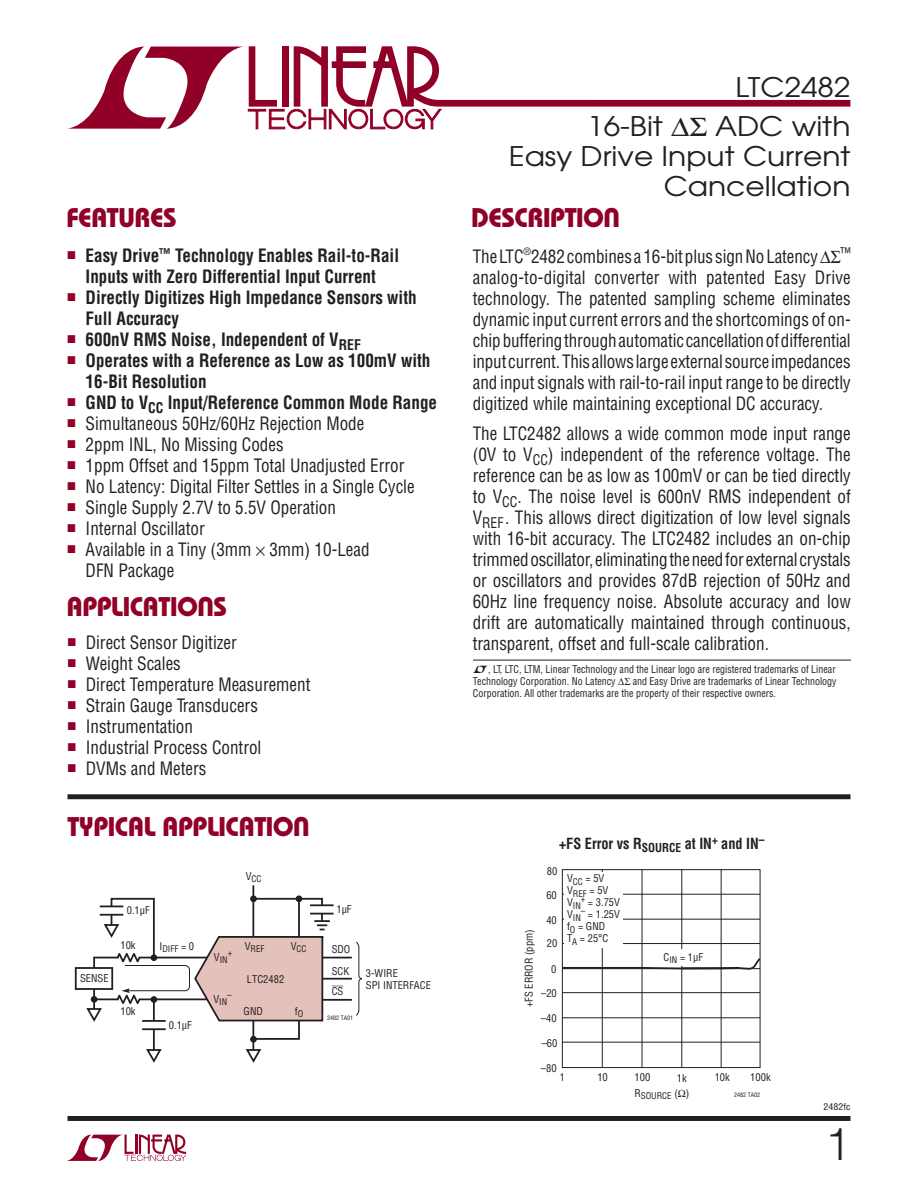
<style>
.page{position:relative;width:918px;height:1188px;background:#fff}
.page>*{position:absolute;margin:0;border:0;box-sizing:border-box;transform-origin:0 0}
.t1{font:300 45px "Helvetica";color:#231f20}
.t2{font:27px/30px "Avant Garde";color:#231f20;text-align:right;scale:1.1 1}
.t3{font:27px "Linear Bauhaus";letter-spacing:-.02em;color:#900027}
.t4{font:18px/21px "Linear Helv Cond";color:#231f20;text-align:justify;scale:.95 1}
.t5{font:700 18px/21px "Linear Helv Cond";color:#231f20;scale:.95 1}
.t6{font:700 15px "Linear Helv Cond";color:#231f20;scale:.95 1}
.t7{font:10.5px/12px "Linear Helv Cond";color:#231f20;scale:.95 1}
.t8{font:10.5px/12px "Linear Helv Cond";color:#231f20}
.t9{font:10.5px "Linear Helv Cond Ovr";color:#231f20}
.t10{font:9px "Linear Helv Cond";color:#231f20}
.t11{font:9px "Linear Helv Cond";color:#231f20;scale:1.1 1}
.t12{font:6px "Linear Helv Cond";color:#231f20}
</style>
<div class="page">
<svg style="left:67px;top:1135px;width:119px;height:26px"></svg>
<div style="left:68px;top:1116px;width:782px;height:5px;background:#231f20"></div>
<div style="left:68px;top:794px;width:782px;height:5px;background:#231f20"></div>
<svg style="left:561px;top:957px;width:198px;height:13px"></svg>
<div style="left:562px;top:869px;width:199px;height:199px;border:1px solid #231f20"></div>
<hr style="left:562px;top:894px;width:198px;height:1px;background:#231f20">
<hr style="left:562px;top:1042px;width:198px;height:1px;background:#231f20">
<hr style="left:562px;top:1018px;width:198px;height:1px;background:#231f20">
<hr style="left:562px;top:992px;width:198px;height:1px;background:#231f20">
<hr style="left:562px;top:968px;width:198px;height:1px;background:#231f20">
<hr style="left:562px;top:943px;width:198px;height:1px;background:#231f20">
<hr style="left:562px;top:919px;width:198px;height:1px;background:#231f20">
<hr style="left:602px;top:869px;width:1px;height:198px;background:#231f20">
<hr style="left:642px;top:869px;width:1px;height:198px;background:#231f20">
<hr style="left:682px;top:869px;width:1px;height:198px;background:#231f20">
<hr style="left:721px;top:869px;width:1px;height:198px;background:#231f20">
<div style="left:564px;top:872px;width:59px;height:75px;background:#fff"></div>
<div style="left:661px;top:949px;width:43px;height:16px;background:#fff"></div>
<hr style="left:153px;top:999px;width:2px;height:53px;background:#231f20">
<div style="left:296px;top:895px;width:6px;height:7px;background:#231f20;border-radius:50%"></div>
<hr style="left:252px;top:885px;width:2px;height:52px;background:#231f20">
<hr style="left:252px;top:1020px;width:2px;height:31px;background:#231f20">
<hr style="left:310px;top:913px;width:24px;height:2px;background:#231f20">
<hr style="left:310px;top:904px;width:24px;height:2px;background:#231f20">
<hr style="left:322px;top:957px;width:30px;height:1px;background:#231f20">
<hr style="left:322px;top:978px;width:30px;height:2px;background:#231f20">
<hr style="left:322px;top:999px;width:30px;height:2px;background:#231f20">
<svg style="left:356px;top:941px;width:6px;height:75px"></svg>
<svg style="left:245px;top:1048px;width:17px;height:15px"></svg>
<svg style="left:146px;top:1048px;width:16px;height:15px"></svg>
<div style="left:75px;top:967px;width:38px;height:23px;border:2px solid #231f20"></div>
<svg style="left:85px;top:897px;width:245px;height:144px"></svg>
<hr style="left:473px;top:660px;width:378px;height:1px;background:#231f20">
<svg style="left:68px;top:46px;width:782px;height:84px"></svg>
<h2 class="t3" style="left:67px;top:208px;width:112px">FEATURES</h2>
<p class="t5" style="left:68px;top:248px;width:350px;text-align:center"><sup>■</sup> Easy Drive<sup>™</sup> Technology Enables Rail-to-Rail<br>Inputs with Zero Differential Input Current</p>
<p class="t5" style="left:86px;top:290px;width:350px;text-indent:-18px"><sup>■</sup> Directly Digitizes High Impedance Sensors with<br>Full Accuracy</p>
<p class="t5" style="left:68px;top:332px;width:310px"><sup>■</sup> 600nV RMS Noise, Independent of V<sub>REF</sub></p>
<p class="t5" style="left:86px;top:353px;width:365px;text-indent:-18px"><sup>■</sup> Operates with a Reference as Low as 100mV with<br>16-Bit Resolution</p>
<p class="t5" style="left:68px;top:395px;width:390px"><sup>■</sup> GND to V<sub>CC</sub> Input/Reference Common Mode Range</p>
<p class="t4" style="left:68px;top:416px;width:314px"><sup>■</sup> Simultaneous 50Hz/60Hz Rejection Mode</p>
<p class="t4" style="left:68px;top:437px;width:229px"><sup>■</sup> 2ppm INL, No Missing Codes</p>
<p class="t4" style="left:68px;top:458px;width:356px"><sup>■</sup> 1ppm Offset and 15ppm Total Unadjusted Error</p>
<p class="t4" style="left:68px;top:479px;width:367px"><sup>■</sup> No Latency: Digital Filter Settles in a Single Cycle</p>
<p class="t4" style="left:68px;top:500px;width:284px"><sup>■</sup> Single Supply 2.7V to 5.5V Operation</p>
<p class="t4" style="left:68px;top:521px;width:146px"><sup>■</sup> Internal Oscillator</p>
<p class="t4" style="left:86px;top:542px;width:300px;text-indent:-18px"><sup>■</sup> Available in a Tiny (3mm 3mm) 10-Lead<br>DFN Package</p>
<h2 class="t3" style="left:66px;top:597px;width:162px">APPLICATIONS</h2>
<p class="t4" style="left:68px;top:634px;width:179px"><sup>■</sup> Direct Sensor Digitizer</p>
<p class="t4" style="left:68px;top:655px;width:121px"><sup>■</sup> Weight Scales</p>
<p class="t4" style="left:68px;top:676px;width:257px"><sup>■</sup> Direct Temperature Measurement</p>
<p class="t4" style="left:68px;top:697px;width:202px"><sup>■</sup> Strain Gauge Transducers</p>
<p class="t4" style="left:68px;top:718px;width:133px"><sup>■</sup> Instrumentation</p>
<p class="t4" style="left:68px;top:739px;width:205px"><sup>■</sup> Industrial Process Control</p>
<p class="t4" style="left:68px;top:760px;width:147px"><sup>■</sup> DVMs and Meters</p>
<h2 class="t3" style="left:68px;top:817px;width:244px">TYPICAL APPLICATION</h2>
<p class="t8" style="left:80px;top:974px;width:30px">SENSE</p>
<p class="t8" style="left:127px;top:906px;width:25px">0.1μF</p>
<p class="t8" style="left:120px;top:941px;width:17px">10k</p>
<p class="t10" style="left:159px;top:946px;width:36px"><sup>I</sup>DIFF <sup>=</sup> <sup>0</sup></p>
<p class="t8" style="left:120px;top:1007px;width:17px">10k</p>
<p class="t8" style="left:169px;top:1020px;width:25px">0.1μF</p>
<p class="t10" style="left:246px;top:876px;width:17px"><sup>V</sup>CC</p>
<p class="t10" style="left:214px;top:957px;width:15px"><sup>V</sup>IN</p>
<p class="t10" style="left:228px;top:950px;width:6px">+</p>
<p class="t10" style="left:213px;top:999px;width:15px"><sup>V</sup>IN</p>
<p class="t10" style="left:227px;top:992px;width:6px">–</p>
<p class="t10" style="left:245px;top:946px;width:21px"><sup>V</sup>REF</p>
<p class="t10" style="left:291px;top:946px;width:17px"><sup>V</sup>CC</p>
<p class="t8" style="left:247px;top:974px;width:39px">LTC2482</p>
<p class="t8" style="left:244px;top:1006px;width:21px">GND</p>
<p class="t8" style="left:295px;top:1006px;width:10px">f<sub>O</sub></p>
<p class="t8" style="left:336px;top:905px;width:17px">1μF</p>
<p class="t8" style="left:332px;top:944px;width:20px">SDO</p>
<p class="t8" style="left:332px;top:966px;width:19px">SCK</p>
<p class="t9" style="left:332px;top:985px;width:13px">CS</p>
<p class="t12" style="left:327px;top:1016px;width:27px">2482 TA01</p>
<p class="t8" style="left:366px;top:968px;width:67px">3-WIRE<br>SPI INTERFACE</p>
<h2 class="t2" style="left:736px;top:73px;width:106px">LTC2482</h2>
<h2 class="t2" style="left:509px;top:112px;width:312px">ADC with<br>Easy Drive Input Current<br>Cancellation</h2>
<h2 class="t2" style="left:587px;top:112px;width:70px">16-Bit</h2>
<h2 class="t3" style="left:471px;top:208px;width:151px">DESCRIPTION</h2>
<p class="t4" style="left:473px;top:248px;width:399px">The LTC<sup>®</sup>2482 combines a 16-bit plus sign No Latency <sup>™ </sup>analog-to-digital converter with patented Easy Drive technology. The patented sampling scheme eliminates dynamic input current errors and the shortcomings of on&shy;chip buffering through automatic cancellation of differential input current. This allows large external source impedances and input signals with rail-to-rail input range to be directly digitized while maintaining exceptional DC accuracy.</p>
<p class="t4" style="left:473px;top:425px;width:399px">The LTC2482 allows a wide common mode input range (0V to V<sub>CC</sub>) independent of the reference voltage. The reference can be as low as 100mV or can be tied directly to V<sub>CC</sub>. The noise level is 600nV RMS independent of V<sub>REF</sub> . This allows direct digitization of low level signals with 16-bit accuracy. The LTC2482 includes an on-chip trimmed oscillator, eliminating the need for external crystals or oscillators and provides 87dB rejection of 50Hz and 60Hz line frequency noise. Absolute accuracy and low drift are automatically maintained through continuous, transparent, offset and full-scale calibration.</p>
<p class="t7" style="left:473px;top:665px;width:383px;text-indent:15px">, LT, LTC, LTM, Linear Technology and the Linear logo are registered trademarks of Linear<br>Technology Corporation. No Latency</p>
<p class="t7" style="left:473px;top:677px;width:384px;text-indent:160px">and Easy Drive are trademarks of Linear Technology<br>Corporation. All other trademarks are the property of their respective owners.</p>
<p class="t6" style="left:559px;top:839px;width:218px">+FS Error vs R<sub>SOURCE</sub> at IN<sup>+</sup> and IN<sup>–</sup></p>
<p class="t8" style="left:547px;top:866px;width:12px">80</p>
<p class="t8" style="left:546px;top:891px;width:12px">60</p>
<p class="t8" style="left:546px;top:915px;width:12px">40</p>
<p class="t8" style="left:525px;top:1007px;width:79px;rotate:-90deg">+FS ERROR (ppm)</p>
<p class="t8" style="left:547px;top:939px;width:12px">20</p>
<p class="t8" style="left:551px;top:965px;width:7px">0</p>
<p class="t8" style="left:541px;top:988px;width:17px">–20</p>
<p class="t8" style="left:567px;top:874px;width:43px">V<sub>CC</sub> = 5V<br>V<sub>REF</sub> = 5V</p>
<p class="t10" style="left:567px;top:902px;width:15px"><sup>V</sup>IN</p>
<p class="t8" style="left:581px;top:898px;width:41px"><sup>+</sup> = 3.75V</p>
<p class="t10" style="left:567px;top:914px;width:15px"><sup>V</sup>IN</p>
<p class="t8" style="left:567px;top:910px;width:55px;text-indent:14px"><sup>–</sup> = 1.25V f<sub>O</sub> = GND<br>T<sub>A</sub> = 25°C</p>
<p class="t8" style="left:664px;top:953px;width:41px">C<sub>IN</sub> = 1μF</p>
<p class="t8" style="left:541px;top:1014px;width:17px">–40</p>
<p class="t8" style="left:542px;top:1038px;width:17px">–60</p>
<p class="t8" style="left:541px;top:1063px;width:17px">–80</p>
<p class="t8" style="left:560px;top:1073px;width:7px">1</p>
<p class="t8" style="left:597px;top:1073px;width:12px">10</p>
<p class="t8" style="left:635px;top:1073px;width:17px">100</p>
<p class="t8" style="left:715px;top:1073px;width:17px">10k</p>
<p class="t8" style="left:677px;top:1073px;width:11px">1k</p>
<p class="t8" style="left:750px;top:1073px;width:22px">100k</p>
<p class="t12" style="left:734px;top:1092px;width:27px">2482 TA02</p>
<p class="t10" style="left:634px;top:1093px;width:57px"><sup>R</sup>SOURCE <sup>(Ω)</sup></p>
<p class="t11" style="left:824px;top:1104px;width:26px">2482fc</p>
<h1 class="t1" style="left:825px;top:1121px;width:27px">1</h1>
</div>
